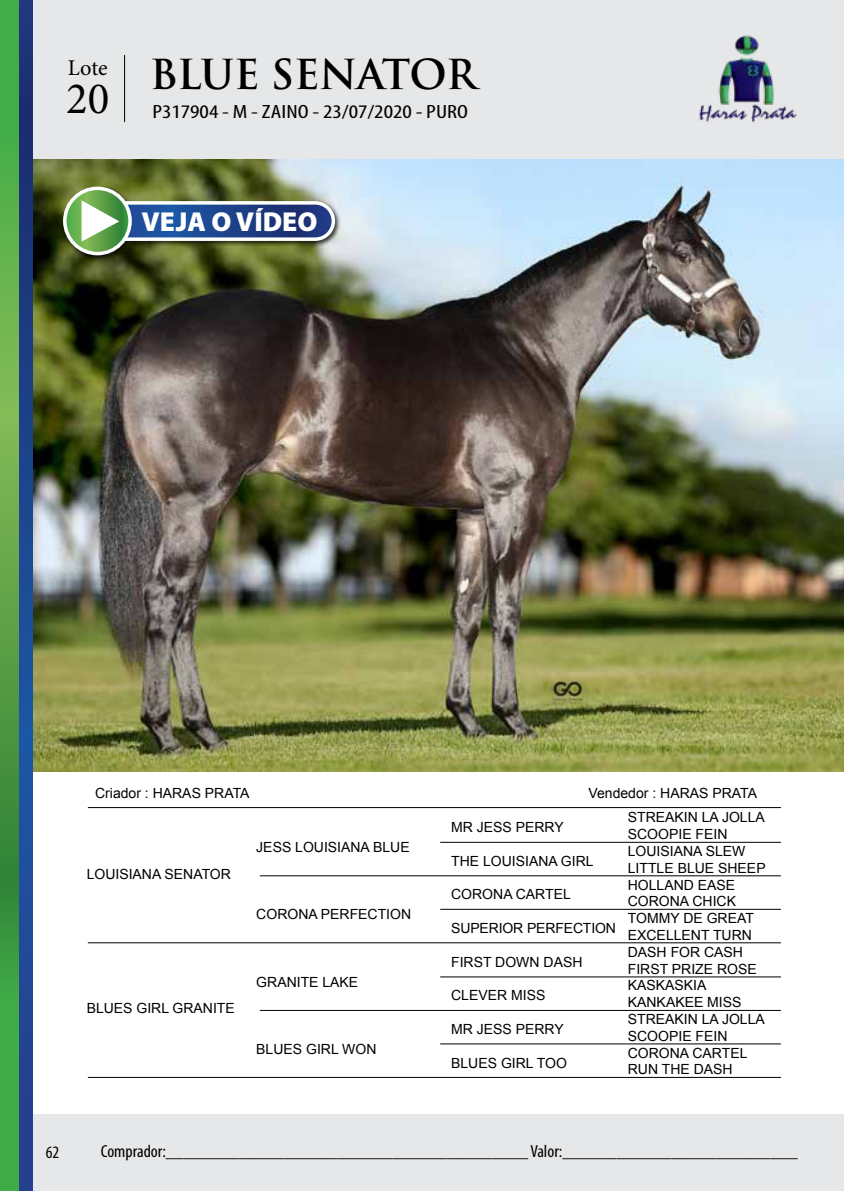
<style>
.page{position:relative;width:844px;height:1191px;background:#fff}
.page>*{position:absolute;margin:0;border:0;box-sizing:border-box;transform-origin:0 0}
.t1{font:44.98px "Minion Pro";color:#000}
.t2{font:700 40.25px "Trajan Pro";letter-spacing:-.02em;color:#000}
.t3{font:900 27.47px "Myriad Pro";color:#fff}
.t4{font:22.4px "Minion Pro";color:#000}
.t5{font:condensed 19.25px "Myriad Pro";color:#000;scale:1.27 1}
.t6{font:condensed 17.5px "Myriad Pro";color:#000}
.t7{font:14px/16.8px "Arial";color:#000}
</style>
<div class="page">
<div style="left:33px;top:0;width:810px;height:160px;background:#e6e7e8"></div>
<div style="left:0;top:1114px;width:843px;height:77px;background:#e6e7e8"></div>
<hr style="left:88px;top:807px;width:692px;height:1px;background:#000">
<hr style="left:88px;top:942px;width:692px;height:1px;background:#000">
<hr style="left:260px;top:875px;width:520px;height:1px;background:#000">
<hr style="left:260px;top:1010px;width:520px;height:1px;background:#000">
<hr style="left:440px;top:842px;width:340px;height:1px;background:#000">
<hr style="left:440px;top:909px;width:340px;height:1px;background:#000">
<hr style="left:440px;top:976px;width:340px;height:1px;background:#000">
<hr style="left:440px;top:1043px;width:340px;height:1px;background:#000">
<hr style="left:88px;top:1077px;width:692px;height:1px;background:#000">
<svg style="left:843px;top:1114px;width:1px;height:77px"></svg>
<img style="left:687px;top:27px;width:117px;height:95px">
<img style="left:33px;top:160px;width:810px;height:611px">
<hr style="left:124px;top:55px;width:1px;height:67px;background:#000">
<svg style="left:18px;top:0;width:15px;height:1191px;background:#214988"></svg>
<svg style="left:0;top:0;width:18px;height:1191px;background:#52a648"></svg>
<div style="left:61px;top:185px;width:280px;height:77px;background:#000;opacity:.75"></div>
<svg style="left:98px;top:203px;width:235px;height:36px;background:#1d438b"></svg>
<div style="left:96px;top:201px;width:239px;height:40px;border:4px solid #fff;border-radius:18px"></div>
<svg style="left:65px;top:188px;width:65px;height:65px;background:#6caf5c"></svg>
<div style="left:63px;top:187px;width:69px;height:68px;border:4px solid #fff;border-radius:50%"></div>
<svg style="left:81px;top:200px;width:38px;height:41px"></svg>
<h3 class="t4" style="left:68px;top:53px;width:41px">Lote</h3>
<h1 class="t1" style="left:66px;top:68px;width:45px">20</h1>
<h2 class="t2" style="left:150px;top:50px;width:328px">BLUE SENATOR</h2>
<h3 class="t5" style="left:152px;top:100px;width:250px">P317904 - M - ZAINO - 23/07/2020 - PURO</h3>
<h3 class="t3" style="left:141px;top:203px;width:177px">VEJA O VÍDEO</h3>
<p class="t7" style="left:95px;top:784px;width:156px">Criador : HARAS PRATA</p>
<p class="t7" style="left:588px;top:784px;width:170px">Vendedor : HARAS PRATA</p>
<p class="t7" style="left:87px;top:865px;width:146px">LOUISIANA SENATOR</p>
<p class="t7" style="left:256px;top:839px;width:155px">JESS LOUISIANA BLUE</p>
<p class="t7" style="left:256px;top:906px;width:156px">CORONA PERFECTION</p>
<p class="t7" style="left:87px;top:1000px;width:150px">BLUES GIRL GRANITE</p>
<p class="t7" style="left:256px;top:973px;width:103px">GRANITE LAKE</p>
<p class="t7" style="left:256px;top:1040px;width:122px">BLUES GIRL WON</p>
<p class="t7" style="left:451px;top:819px;width:114px">MR JESS PERRY</p>
<p class="t7" style="left:451px;top:852px;width:144px">THE LOUISIANA GIRL</p>
<p class="t7" style="left:451px;top:886px;width:121px">CORONA CARTEL</p>
<p class="t7" style="left:451px;top:920px;width:166px">SUPERIOR PERFECTION</p>
<p class="t7" style="left:451px;top:953px;width:133px">FIRST DOWN DASH</p>
<p class="t7" style="left:451px;top:987px;width:96px">CLEVER MISS</p>
<p class="t7" style="left:451px;top:1020px;width:114px">MR JESS PERRY</p>
<p class="t7" style="left:451px;top:1054px;width:117px">BLUES GIRL TOO</p>
<p class="t7" style="left:627px;top:809px;width:139px">STREAKIN LA JOLLA<br>SCOOPIE FEIN<br>LOUISIANA SLEW<br>LITTLE BLUE SHEEP<br>HOLLAND EASE<br>CORONA CHICK<br>TOMMY DE GREAT<br>EXCELLENT TURN<br>DASH FOR CASH<br>FIRST PRIZE ROSE<br>KASKASKIA<br>KANKAKEE MISS<br>STREAKIN LA JOLLA<br>SCOOPIE FEIN<br>CORONA CARTEL<br>RUN THE DASH</p>
<p class="t6" style="left:46px;top:1141px;width:15px">62</p>
<p class="t6" style="left:101px;top:1140px;width:698px">Comprador:________________________________________ Valor:__________________________</p>
</div>
